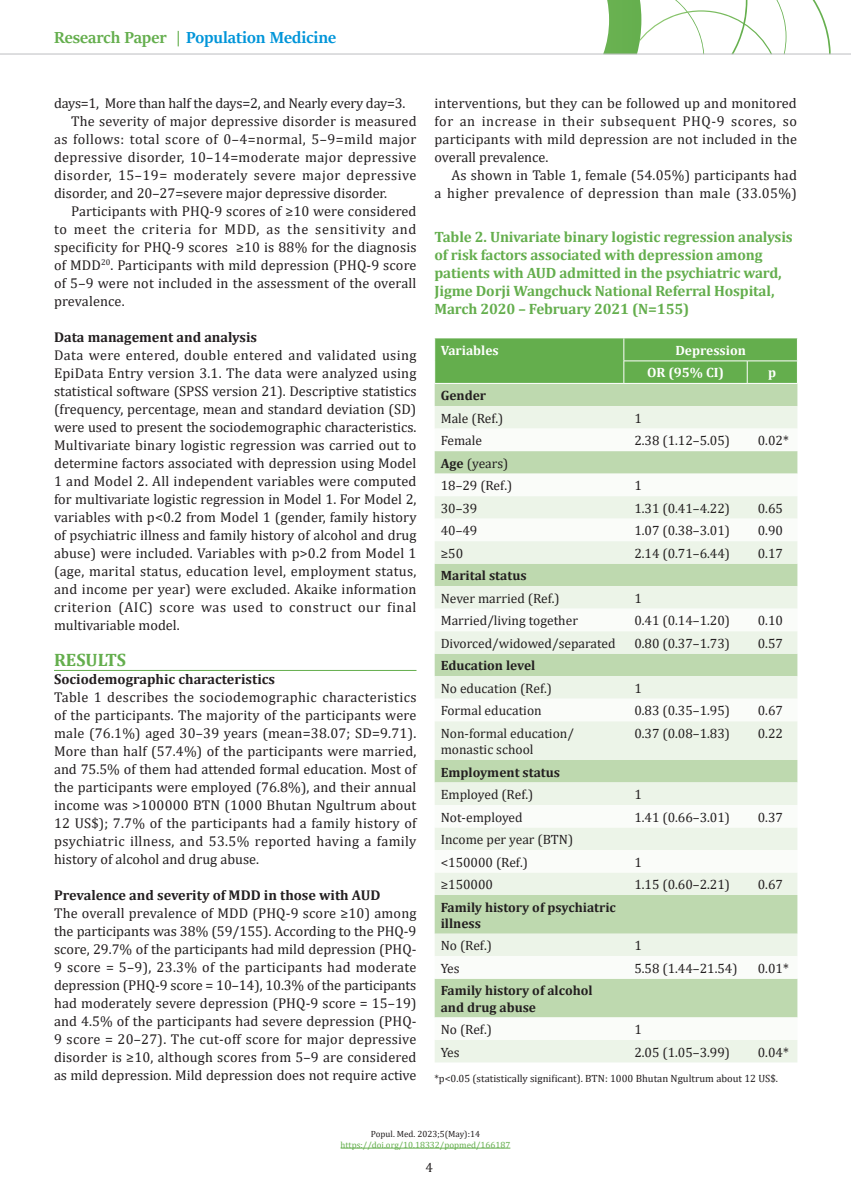
<style>
.page{position:relative;width:851px;height:1191px;background:#fff}
.page>*{position:absolute;margin:0;border:0;box-sizing:border-box;transform-origin:0 0}
.t1{font:700 18px "Sitka Banner";color:#0095d9}
.t2{font:700 18px "Cambria";color:#64ae4d}
.t3{font:700 15px/18px "Cambria";letter-spacing:-.01em;color:#64ae4d}
.t4{font:14.25px/18px "Cambria";letter-spacing:.01em;color:#231f20;text-align:justify}
.t5{font:700 14.25px "Cambria";color:#231f20}
.t6{font:14.25px "Cambria";letter-spacing:-.015em;color:#231f20}
.t7{font:14.25px "Cambria";letter-spacing:.03em;color:#231f20}
.t8{font:14.25px "Cambria";letter-spacing:.035em;color:#231f20}
.t9{font:14.25px "Cambria";letter-spacing:.05em;color:#231f20}
.t10{font:13.5px/22.5px "Cambria";color:#231f20}
.t11{font:700 13.5px/16.2px "Cambria";color:#231f20}
.t12{font:700 13.5px/22.5px "Cambria";color:#fff}
.t13{font:10.5px "Cambria";color:#231f20}
.t14{font:9px "Cambria";color:#64ae4d}
.t15{font:9px "Cambria";color:#231f20}
.s1{color:#64ae4d}
.s2{font-weight:700}
</style>
<div class="page">
<svg style="left:536px;top:0;width:294px;height:54px"></svg>
<hr style="left:340px;top:1147px;width:170px;height:1px;background:#64ae4d">
<hr style="left:0;top:54px;width:850px;height:1px;background:#bcbdc0">
<hr style="left:54px;top:670px;width:362px;height:1px;background:#64ae4d">
<div style="left:434px;top:384px;width:363px;height:22px;background:#bed9af"></div>
<div style="left:435px;top:406px;width:362px;height:656px;background:#ecf4e8"></div>
<svg style="left:434px;top:428px;width:363px;height:612px"></svg>
<svg style="left:434px;top:338px;width:364px;height:45px;background:#67af51"></svg>
<hr style="left:623px;top:361px;width:124px;height:1px;background:#fff">
<hr style="left:747px;top:361px;width:50px;height:1px;background:#fff">
<p class="t1" style="left:54px;top:25px;width:284px"><span class="s1">Research Paper |</span> Population Medicine</p>
<p class="t6" style="left:54px;top:95px;width:353px">days=1, More than half the days=2, and Nearly every day=3.</p>
<p class="t4" style="left:71px;top:112px;width:347px">The severity of major depressive disorder is measured</p>
<p class="t7" style="left:54px;top:131px;width:364px">as follows: total score of 0–4=normal, 5–9=mild major</p>
<p class="t4" style="left:54px;top:148px;width:364px">depressive disorder, 10–14=moderate major depressive</p>
<p class="t8" style="left:54px;top:167px;width:364px">disorder, 15–19= moderately severe major depressive</p>
<p class="t4" style="left:54px;top:184px;width:334px">disorder, and 20–27=severe major depressive disorder.</p>
<p class="t4" style="left:71px;top:202px;width:347px">Participants with PHQ-9 scores of ≥10 were considered</p>
<p class="t9" style="left:54px;top:221px;width:364px">to meet the criteria for MDD, as the sensitivity and</p>
<p class="t4" style="left:54px;top:238px;width:364px">specificity for PHQ-9 scores ≥10 is 88% for the diagnosis</p>
<p class="t4" style="left:54px;top:256px;width:364px">of MDD<sup>20</sup>. Participants with mild depression (PHQ-9 score</p>
<p class="t4" style="left:54px;top:274px;width:364px">of 5–9 were not included in the assessment of the overall</p>
<p class="t4" style="left:54px;top:292px;width:72px">prevalence.</p>
<p class="t5" style="left:54px;top:327px;width:204px">Data management and analysis</p>
<p class="t4" style="left:54px;top:346px;width:364px">Data were entered, double entered and validated using EpiData Entry version 3.1. The data were analyzed using statistical software (SPSS version 21). Descriptive statistics (frequency, percentage, mean and standard deviation (SD) were used to present the sociodemographic characteristics.<br>Multivariate binary logistic regression was carried out to determine factors associated with depression using Model 1 and Model 2. All independent variables were computed for multivariate logistic regression in Model 1. For Model 2, variables with p&lt;0.2 from Model 1 (gender, family history of psychiatric illness and family history of alcohol and drug abuse) were included. Variables with p&gt;0.2 from Model 1 (age, marital status, education level, employment status, and income per year) were excluded. Akaike information criterion (AIC) score was used to construct our final multivariable model.</p>
<p class="t2" style="left:54px;top:647px;width:73px">RESULTS</p>
<p class="t5" style="left:54px;top:669px;width:222px">Sociodemographic characteristics</p>
<p class="t4" style="left:54px;top:688px;width:364px">Table 1 describes the sociodemographic characteristics of the participants. The majority of the participants were male (76.1%) aged 30–39 years (mean=38.07; SD=9.71).<br>More than half (57.4%) of the participants were married, and 75.5% of them had attended formal education. Most of the participants were employed (76.8%), and their annual income was &gt;100000 BTN (1000 Bhutan Ngultrum about 12 US$); 7.7% of the participants had a family history of psychiatric illness, and 53.5% reported having a family history of alcohol and drug abuse.</p>
<p class="t5" style="left:54px;top:885px;width:328px">Prevalence and severity of MDD in those with AUD</p>
<p class="t4" style="left:54px;top:904px;width:364px">The overall prevalence of MDD (PHQ-9 score ≥10) among the participants was 38% (59/155). According to the PHQ-9 score, 29.7% of the participants had mild depression (PHQ-9 score = 5–9), 23.3% of the participants had moderate depression (PHQ-9 score = 10–14), 10.3% of the participants had moderately severe depression (PHQ-9 score = 15–19) and 4.5% of the participants had severe depression (PHQ-9 score = 20–27). The cut-off score for major depressive disorder is ≥10, although scores from 5–9 are considered as mild depression. Mild depression does not require active</p>
<p class="t4" style="left:434px;top:94px;width:364px">interventions, but they can be followed up and monitored for an increase in their subsequent PHQ-9 scores, so participants with mild depression are not included in the overall prevalence.</p>
<p class="t4" style="left:434px;top:166px;width:364px;text-align:right">As shown in Table 1, female (54.05%) participants had<br>a higher prevalence of depression than male (33.05%)</p>
<p class="t3" style="left:434px;top:228px;width:360px">Table 2. Univariate binary logistic regression analysis of risk factors associated with depression among patients with AUD admitted in the psychiatric ward, Jigme Dorji Wangchuck National Referral Hospital, March 2020 – February 2021 (N=155)</p>
<p class="t12" style="left:440px;top:338px;width:60px">Variables</p>
<p class="t12" style="left:647px;top:338px;width:100px;text-indent:28px">Depression<br>OR (95% CI)</p>
<p class="t12" style="left:768px;top:361px;width:10px">p</p>
<p class="t11" style="left:440px;top:387px;width:47px">Gender</p>
<p class="t10" style="left:440px;top:407px;width:64px">Male (Ref.)</p>
<p class="t10" style="left:634px;top:407px;width:9px">1</p>
<p class="t10" style="left:440px;top:429px;width:43px">Female</p>
<p class="t10" style="left:634px;top:429px;width:97px">2.38 (1.12–5.05)</p>
<p class="t10" style="left:757px;top:429px;width:32px">0.02*</p>
<p class="t10" style="left:440px;top:452px;width:73px"><span class="s2">Age</span> (years)<br>18–29 (Ref.)</p>
<p class="t10" style="left:634px;top:474px;width:9px">1</p>
<p class="t10" style="left:440px;top:497px;width:38px">30–39</p>
<p class="t10" style="left:634px;top:497px;width:97px">1.31 (0.41–4.22)</p>
<p class="t10" style="left:757px;top:497px;width:27px">0.65</p>
<p class="t10" style="left:440px;top:519px;width:38px">40–49</p>
<p class="t10" style="left:634px;top:519px;width:97px">1.07 (0.38–3.01)</p>
<p class="t10" style="left:757px;top:519px;width:27px">0.90</p>
<p class="t10" style="left:440px;top:542px;width:24px">≥50</p>
<p class="t10" style="left:634px;top:542px;width:97px">2.14 (0.71–6.44)</p>
<p class="t10" style="left:757px;top:542px;width:27px">0.17</p>
<p class="t11" style="left:440px;top:567px;width:87px">Marital status</p>
<p class="t10" style="left:440px;top:587px;width:121px">Never married (Ref.)</p>
<p class="t10" style="left:634px;top:587px;width:9px">1</p>
<p class="t10" style="left:440px;top:609px;width:139px">Married/living together</p>
<p class="t10" style="left:634px;top:609px;width:97px">0.41 (0.14–1.20)</p>
<p class="t10" style="left:757px;top:609px;width:27px">0.10</p>
<p class="t10" style="left:440px;top:632px;width:176px">Divorced/widowed/separated</p>
<p class="t10" style="left:634px;top:632px;width:97px">0.80 (0.37–1.73)</p>
<p class="t10" style="left:757px;top:632px;width:27px">0.57</p>
<p class="t11" style="left:440px;top:657px;width:96px">Education level</p>
<p class="t10" style="left:440px;top:677px;width:113px">No education (Ref.)</p>
<p class="t10" style="left:634px;top:677px;width:9px">1</p>
<p class="t10" style="left:440px;top:699px;width:103px">Formal education</p>
<p class="t10" style="left:634px;top:699px;width:97px">0.83 (0.35–1.95)</p>
<p class="t10" style="left:757px;top:699px;width:27px">0.67</p>
<p class="t10" style="left:440px;top:725px;width:135px;line-height:16.2px">Non-formal education/ monastic school</p>
<p class="t10" style="left:634px;top:722px;width:97px">0.37 (0.08–1.83)</p>
<p class="t10" style="left:757px;top:722px;width:27px">0.22</p>
<p class="t11" style="left:440px;top:763px;width:121px">Employment status</p>
<p class="t10" style="left:440px;top:783px;width:94px">Employed (Ref.)</p>
<p class="t10" style="left:634px;top:783px;width:9px">1</p>
<p class="t10" style="left:440px;top:805px;width:83px">Not-employed</p>
<p class="t10" style="left:634px;top:805px;width:97px">1.41 (0.66–3.01)</p>
<p class="t10" style="left:757px;top:805px;width:27px">0.37</p>
<p class="t10" style="left:440px;top:828px;width:134px">Income per year (BTN) &lt;150000 (Ref.)</p>
<p class="t10" style="left:634px;top:850px;width:9px">1</p>
<p class="t10" style="left:440px;top:873px;width:54px">≥150000</p>
<p class="t10" style="left:634px;top:873px;width:97px">1.15 (0.60–2.21)</p>
<p class="t10" style="left:757px;top:873px;width:27px">0.67</p>
<p class="t11" style="left:440px;top:898px;width:177px">Family history of psychiatric illness</p>
<p class="t10" style="left:440px;top:934px;width:53px">No (Ref.)</p>
<p class="t10" style="left:634px;top:934px;width:9px">1</p>
<p class="t10" style="left:440px;top:957px;width:20px">Yes</p>
<p class="t10" style="left:634px;top:957px;width:105px">5.58 (1.44–21.54)</p>
<p class="t10" style="left:757px;top:957px;width:32px">0.01*</p>
<p class="t11" style="left:440px;top:982px;width:153px">Family history of alcohol and drug abuse</p>
<p class="t10" style="left:440px;top:1018px;width:53px">No (Ref.)</p>
<p class="t10" style="left:634px;top:1018px;width:9px">1</p>
<p class="t10" style="left:440px;top:1040px;width:20px">Yes</p>
<p class="t10" style="left:634px;top:1040px;width:97px">2.05 (1.05–3.99)</p>
<p class="t10" style="left:757px;top:1040px;width:32px">0.04*</p>
<p class="t13" style="left:434px;top:1072px;width:345px">*p&lt;0.05 (statistically significant). BTN: 1000 Bhutan Ngultrum about 12 US$.</p>
<p class="t15" style="left:371px;top:1128px;width:111px">Popul. Med. 2023;5(May):14</p>
<p class="t14" style="left:340px;top:1139px;width:171px">https://doi.org/10.18332/popmed/166187</p>
<p class="t10" style="left:425px;top:1155px;width:9px">4</p>
</div>
